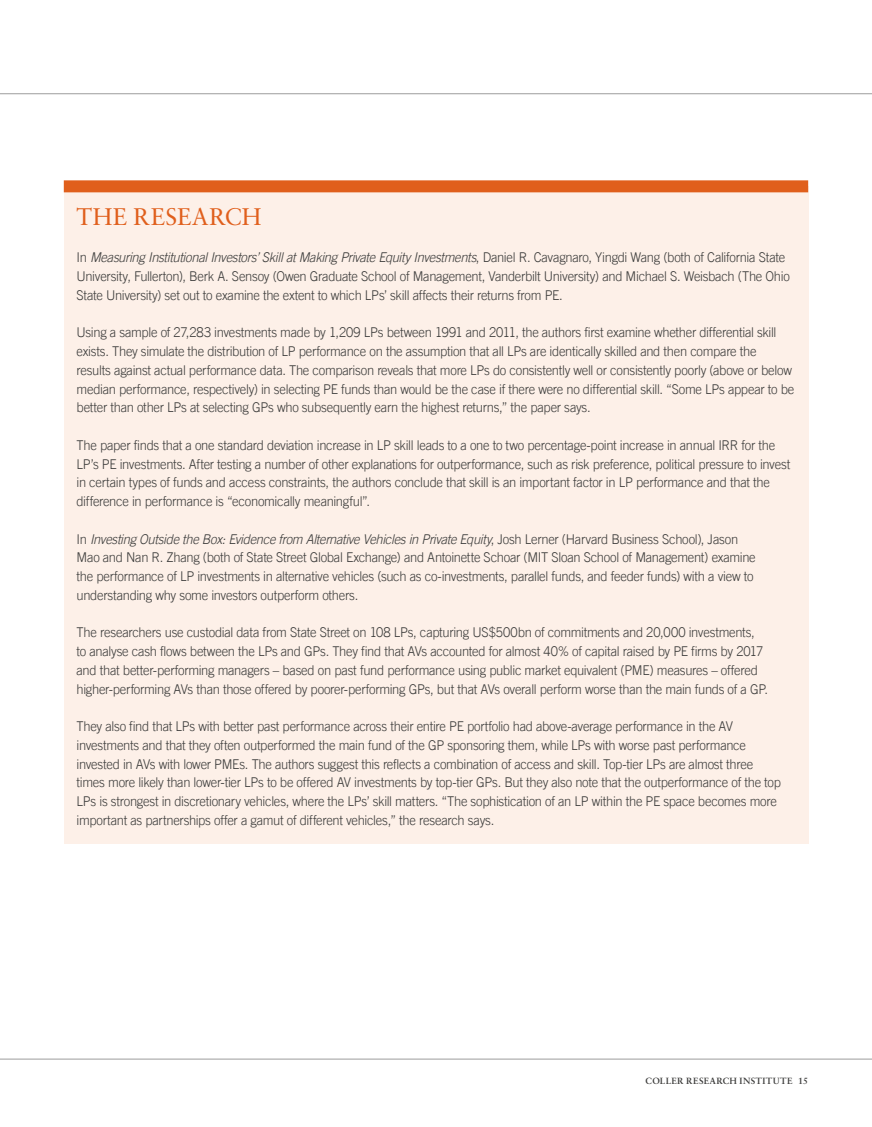
<style>
.page{position:relative;width:872px;height:1127px;background:#fff}
.page>*{position:absolute;margin:0;border:0;box-sizing:border-box;transform-origin:0 0}
.t1{font:24px "Sabon CE";letter-spacing:.015em;color:#e05f1c}
.t2{font:300 13.5px/18.8px "Trade Gothic LT Std";letter-spacing:-.02em;color:#3c3c3b;scale:.96 1}
.t3{font:700 9px "Sabon";letter-spacing:.035em;color:#3c3c3b}
.s1{font-style:italic}
</style>
<div class="page">
<div style="left:64px;top:186px;width:744px;height:658px;background:#fdf0e8"></div>
<div style="left:64px;top:180px;width:744px;height:12px;background:#e05f1c"></div>
<hr style="left:0;top:93px;width:872px;height:1px;background:#9d9d9c">
<hr style="left:0;top:1059px;width:872px;height:1px;background:#9d9d9c">
<h1 class="t1" style="left:77px;top:202px;width:186px">THE RESEARCH</h1>
<p class="t2" style="left:77px;top:248px;width:744px">In <span class="s1">Measuring Institutional Investors’ Skill at Making Private Equity Investments</span>, Daniel R. Cavagnaro, Yingdi Wang (both of California State<br>University, Fullerton), Berk A. Sensoy (Owen Graduate School of Management, Vanderbilt University) and Michael S. Weisbach (The Ohio<br>State University) set out to examine the extent to which LPs’ skill affects their returns from PE.</p>
<p class="t2" style="left:77px;top:323px;width:749px">Using a sample of 27,283 investments made by 1,209 LPs between 1991 and 2011, the authors first examine whether differential skill exists. They simulate the distribution of LP performance on the assumption that all LPs are identically skilled and then compare the results against actual performance data. The comparison reveals that more LPs do consistently well or consistently poorly (above or below median performance, respectively) in selecting PE funds than would be the case if there were no differential skill. “Some LPs appear to be better than other LPs at selecting GPs who subsequently earn the highest returns,” the paper says.</p>
<p class="t2" style="left:77px;top:435px;width:745px">The paper finds that a one standard deviation increase in LP skill leads to a one to two percentage-point increase in annual IRR for the LP’s PE investments. After testing a number of other explanations for outperformance, such as risk preference, political pressure to invest in certain types of funds and access constraints, the authors conclude that skill is an important factor in LP performance and that the difference in performance is “economically meaningful”.</p>
<p class="t2" style="left:77px;top:529px;width:709px">In <span class="s1">Investing Outside the Box: Evidence from Alternative Vehicles in Private Equity</span>, Josh Lerner (Harvard Business School), Jason Mao and Nan R. Zhang (both of State Street Global Exchange) and Antoinette Schoar (MIT Sloan School of Management) examine the performance of LP investments in alternative vehicles (such as co-investments, parallel funds, and feeder funds) with a view to understanding why some investors outperform others.</p>
<p class="t2" style="left:77px;top:623px;width:721px">The researchers use custodial data from State Street on 108 LPs, capturing US$500bn of commitments and 20,000 investments, to analyse cash flows between the LPs and GPs. They find that AVs accounted for almost 40% of capital raised by PE firms by 2017 and that better-performing managers – based on past fund performance using public market equivalent (PME) measures – offered higher-performing AVs than those offered by poorer-performing GPs, but that AVs overall perform worse than the main funds of a GP.</p>
<p class="t2" style="left:77px;top:717px;width:735px">They also find that LPs with better past performance across their entire PE portfolio had above-average performance in the AV investments and that they often outperformed the main fund of the GP sponsoring them, while LPs with worse past performance invested in AVs with lower PMEs. The authors suggest this reflects a combination of access and skill. Top-tier LPs are almost three times more likely than lower-tier LPs to be offered AV investments by top-tier GPs. But they also note that the outperformance of the top LPs is strongest in discretionary vehicles, where the LPs’ skill matters. “The sophistication of an LP within the PE space becomes more important as partnerships offer a gamut of different vehicles,” the research says.</p>
<p class="t3" style="left:645px;top:1075px;width:164px">COLLER RESEARCH INSTITUTE 15</p>
</div>
